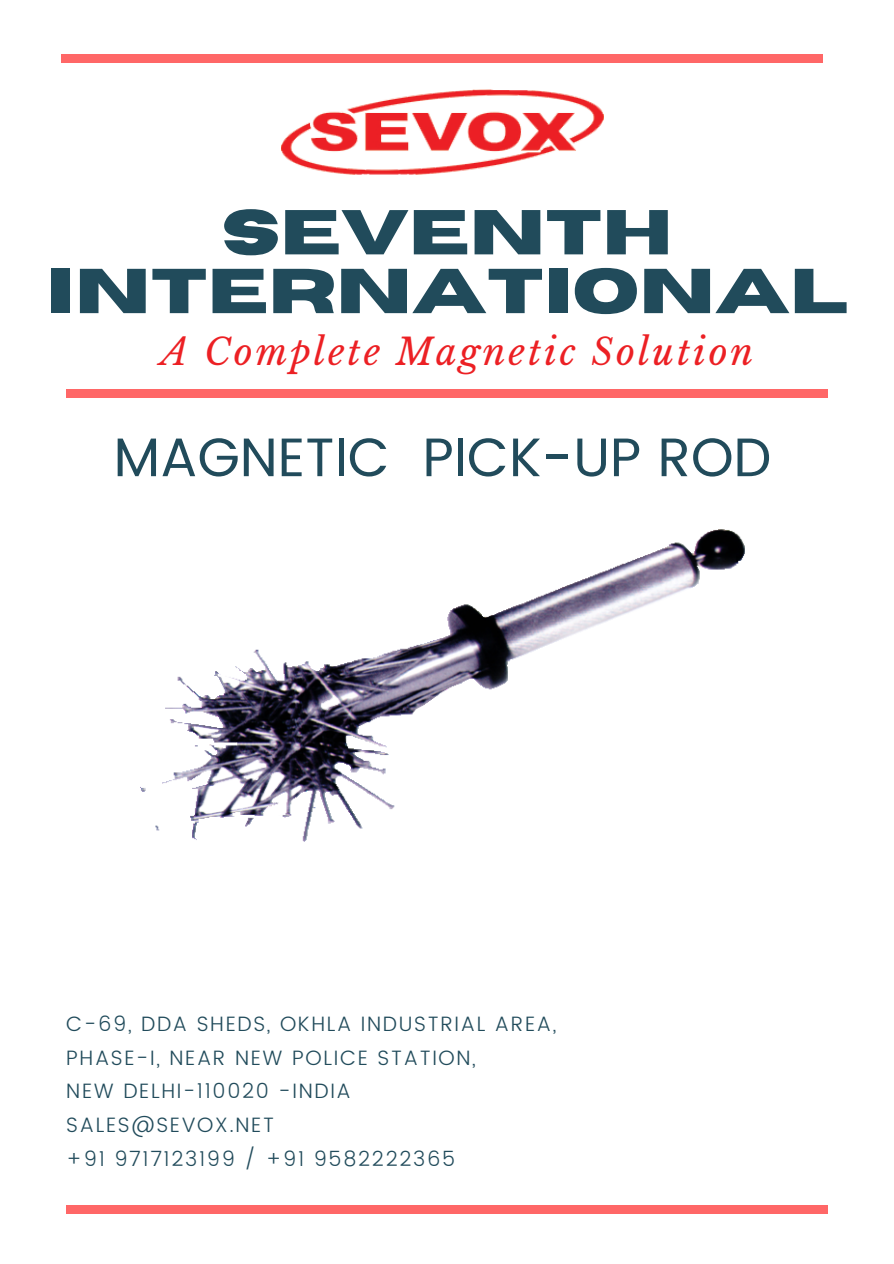
<style>
.page{position:relative;width:894px;height:1264px;background:#fff}
.page>*{position:absolute;margin:0;border:0;box-sizing:border-box;transform-origin:0 0}
.t1{font:700 63.3px/58.8px "Horizon";color:#214b5b;text-align:center}
.t2{font:54.3px "Poppins";color:#214b5b}
.t3{font:italic 36.3px "Libre Baskerville";letter-spacing:.08em;color:#ec2024}
.t4{font:300 20.85px "Poppins";letter-spacing:.08em;color:#214b5b}
</style>
<div class="page">
<div style="left:61px;top:55px;width:762px;height:8px;background:#ff6767"></div>
<img style="left:281px;top:89px;width:322px;height:86px">
<div style="left:66px;top:390px;width:761px;height:7px;background:#ff6767"></div>
<div style="left:66px;top:1205px;width:761px;height:8px;background:#ff6767"></div>
<img style="left:140px;top:529px;width:604px;height:312px">
<p class="t1" style="left:46px;top:205px;width:802px">SEVENTH<br>INTERNATIONAL</p>
<p class="t3" style="left:161px;top:329px;width:594px">A Complete Magnetic Solution</p>
<p class="t2" style="left:113px;top:425px;width:659px">MAGNETIC PICK-UP ROD</p>
<p class="t4" style="left:66px;top:1011px;width:491px">C-69, DDA SHEDS, OKHLA INDUSTRIAL AREA,</p>
<p class="t4" style="left:66px;top:1045px;width:411px">PHASE-I, NEAR NEW POLICE STATION,</p>
<p class="t4" style="left:66px;top:1079px;width:286px">NEW DELHI-110020 -INDIA</p>
<p class="t4" style="left:66px;top:1112px;width:209px">SALES@SEVOX.NET</p>
<p class="t4" style="left:66px;top:1146px;width:390px">+91 9717123199 / +91 9582222365</p>
</div>
